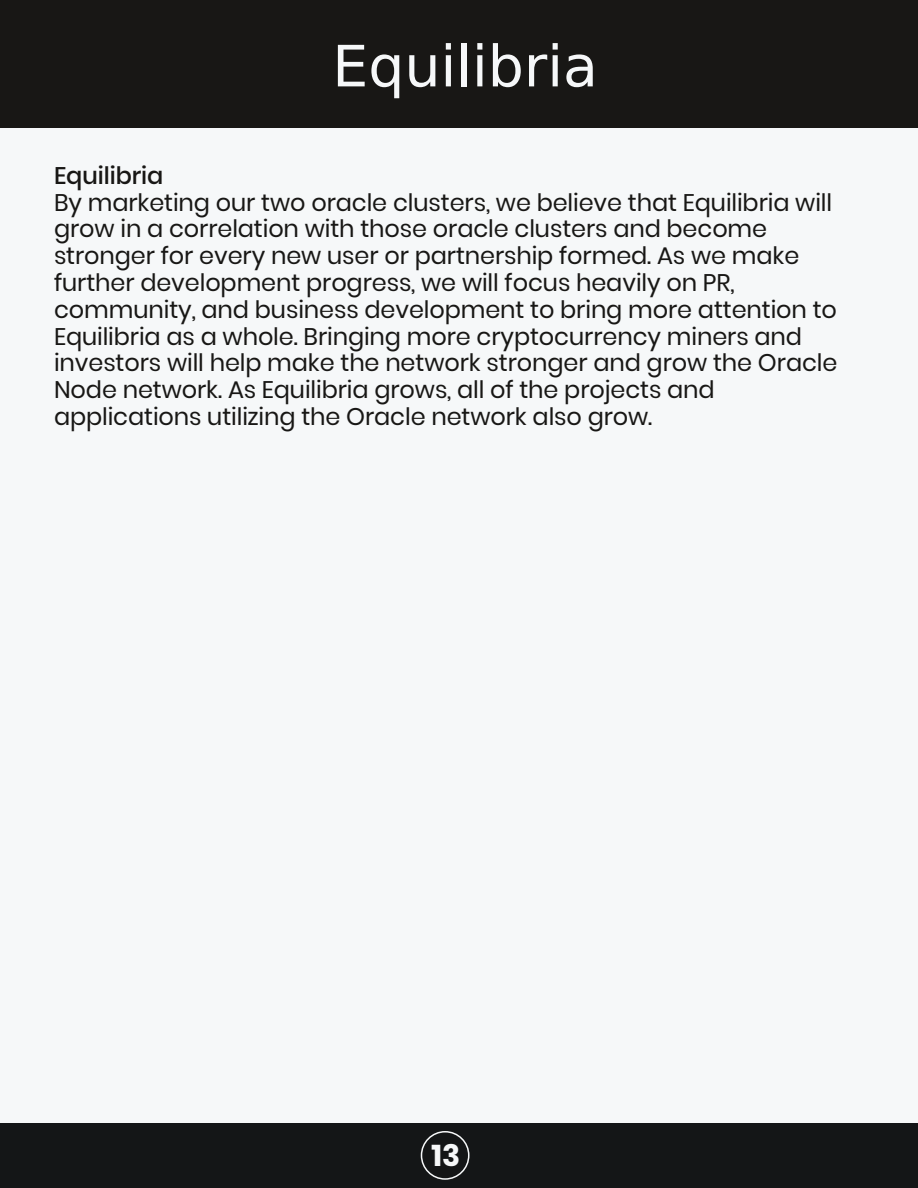
<style>
.page{position:relative;width:918px;height:1188px;background:#fff}
.page>*{position:absolute;margin:0;border:0;box-sizing:border-box;transform-origin:0 0}
.t1{font:57px "DejaVu Sans";color:#f6f8f9}
.t2{font:700 30px "Poppins";color:#f6f8f9}
.t3{font:24px/26.8px "Poppins";letter-spacing:-.005em;color:#181715}
.t4{font:500 24px "Poppins";color:#181715}
</style>
<div class="page">
<div style="left:0;top:1123px;width:918px;height:65px;background:#141617"></div>
<div style="left:0;top:0;width:918px;height:128px;background:#181715"></div>
<div style="left:0;top:128px;width:918px;height:972px;background:#f6f8f9"></div>
<div style="left:0;top:1101px;width:918px;height:22px;background:#f6f8f9"></div>
<div style="left:421px;top:1131px;width:49px;height:49px;border:2px solid #f6f8f9;border-radius:50%"></div>
<h1 class="t1" style="left:332px;top:34px;width:267px">Equilibria</h1>
<p class="t4" style="left:54px;top:159px;width:111px">Equilibria</p>
<p class="t3" style="left:54px;top:189px;width:785px">By marketing our two oracle clusters, we believe that Equilibria will grow in a correlation with those oracle clusters and become stronger for every new user or partnership formed. As we make further development progress, we will focus heavily on PR, community, and business development to bring more attention to Equilibria as a whole. Bringing more cryptocurrency miners and investors will help make the network stronger and grow the Oracle Node network. As Equilibria grows, all of the projects and applications utilizing the Oracle network also grow.</p>
<p class="t2" style="left:431px;top:1135px;width:30px">13</p>
</div>
